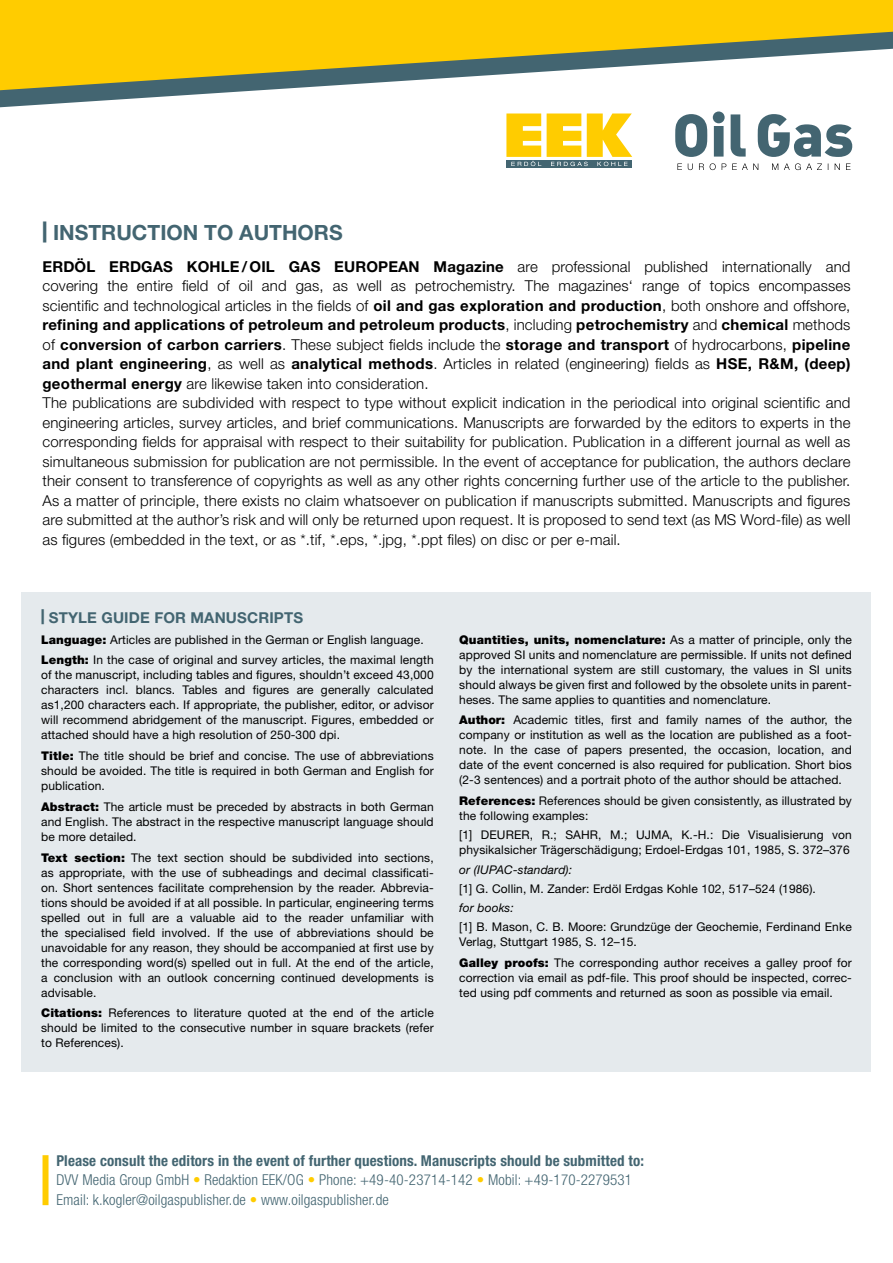
<style>
.page{position:relative;width:893px;height:1263px;background:#fff}
.page>*{position:absolute;margin:0;border:0;box-sizing:border-box;transform-origin:0 0}
.t1{font:700 21px "Helvetica Neue LT Std";color:#436571}
.t2{font:300 15px/19.5px "Helvetica Neue LT Std";letter-spacing:.01em;color:#000}
.t3{font:300 condensed 15px/19.5px "Helvetica Neue LT Std";letter-spacing:.01em;color:#436571}
.t4{font:700 15px "Helvetica Neue LT Std";letter-spacing:.01em;color:#000}
.t5{font:700 15px "Helvetica Neue LT Std";letter-spacing:.01em;color:#436571}
.t6{font:12px/15px "Helvetica Neue LT Std";letter-spacing:.01em;color:#000;text-align:justify}
.t7{font:italic 12px "Helvetica Neue LT Std";letter-spacing:.01em;color:#000}
.s1{font-weight:900}
.s2{font-weight:700}
.s3{color:#fc0}
</style>
<div class="page">
<div style="left:506px;top:160px;width:126px;height:7px;background:#436571"></div>
<svg style="left:506px;top:113px;width:126px;height:53px"></svg>
<svg style="left:675px;top:111px;width:177px;height:46px"></svg>
<svg style="left:677px;top:163px;width:173px;height:7px"></svg>
<div style="left:0;top:0;width:893px;height:32px;background:#fc0"></div>
<svg style="left:0;top:32px;width:893px;height:75px"></svg>
<div style="left:22px;top:592px;width:849px;height:479px;background:#e5eaed"></div>
<div style="left:43px;top:1155px;width:6px;height:50px;background:#fc0"></div>
<h1 class="t1" style="left:43px;top:219px;width:299px"><span class="s1">|</span> Instruction to Authors</h1>
<p class="t4" style="left:43px;top:257px;width:304px">ERDÖL ERDGAS KOHLE / OIL GAS EURO</p>
<p class="t4" style="left:378px;top:257px;width:21px">PEAN</p>
<p class="t2" style="left:43px;top:256px;width:810px;text-indent:391px"><span class="s2">Magazine</span> are professional published internationally and covering the entire field of oil and gas, as well as petrochemistry. The magazines‘ range of topics encompasses scientific and technological articles in the fields of <span class="s2">oil and gas exploration and production</span>, both onshore and offshore, <span class="s2">refining and applications of petroleum and petroleum products</span>, including <span class="s2">petrochemistry</span> and <span class="s2">chemical</span> methods of <span class="s2">conversion of carbon carriers</span>. These subject fields include the <span class="s2">storage and transport</span> of hydrocarbons, <span class="s2">pipeline and plant engineering</span>, as well as <span class="s2">analytical methods</span>. Articles in related (engineering) fields as <span class="s2">HSE, R&amp;M, (deep) geothermal energy</span> are likewise taken into consideration.<br>The publications are subdivided with respect to type without explicit indication in the periodical into original scientific and engineering articles, survey articles, and brief communications. Manuscripts are forwarded by the editors to experts in the corresponding fields for appraisal with respect to their suitability for publication. Publication in a different journal as well as simultaneous submission for publication are not permissible. In the event of acceptance for publication, the authors declare their consent to transference of copyrights as well as any other rights concerning further use of the article to the publisher.<br>As a matter of principle, there exists no claim whatsoever on publication if manuscripts submitted. Manuscripts and figures are submitted at the author’s risk and will only be returned upon request. It is proposed to send text (as MS Word-file) as well as figures (embedded in the text, or as *.tif, *.eps, *.jpg, *.ppt files) on disc or per e-mail.</p>
<p class="t5" style="left:41px;top:608px;width:262px"><span class="s1">|</span> Style guid e for manuscripts</p>
<p class="t6" style="left:41px;top:629px;width:394px;line-height:20.7px"><span class="s1">Language:</span> Articles are published in the German or English language.<br><span class="s1">Length:</span> In the case of original and survey articles, the maximal length</p>
<p class="t6" style="left:41px;top:667px;width:394px">of the manuscript, including tables and figures, shouldn’t exceed 43,000 characters incl. blancs. Tables and figures are generally calculated as1,200 characters each. If appropriate, the publisher, editor, or advisor will recommend abridgement of the manuscript. Figures, embedded or attached should have a high resolution of 250-300 dpi.</p>
<p class="t6" style="left:41px;top:748px;width:394px"><span class="s1">Title:</span> The title should be brief and concise. The use of abbreviations should be avoided. The title is required in both German and English for publication.</p>
<p class="t6" style="left:41px;top:799px;width:394px"><span class="s1">Abstract:</span> The article must be preceded by abstracts in both German and English. The abstract in the respective manuscript language should be more detailed.</p>
<p class="t6" style="left:41px;top:850px;width:394px"><span class="s1">Text section:</span> The text section should be subdivided into sections, as appropriate, with the use of subheadings and decimal classificati&shy;on. Short sentences facilitate comprehension by the reader. Abbrevia&shy;tions should be avoided if at all possible. In particular, engineering terms spelled out in full are a valuable aid to the reader unfamiliar with the specialised field involved. If the use of abbreviations should be unavoidable for any reason, they should be accompanied at first use by the corresponding word(s) spelled out in full. At the end of the article, a conclusion with an outlook concerning continued developments is advisable.</p>
<p class="t6" style="left:41px;top:1005px;width:394px"><span class="s1">Citations:</span> References to literature quoted at the end of the article should be limited to the consecutive number in square brackets (refer to References).</p>
<p class="t6" style="left:459px;top:631px;width:394px"><span class="s1">Quantities, units, nomenclature:</span> As a matter of principle, only the approved SI units and nomenclature are permissible. If units not defined by the international system are still customary, the values in SI units should always be given first and followed by the obsolete units in parent&shy;heses. The same applies to quantities and nomenclature.</p>
<p class="t6" style="left:459px;top:712px;width:394px"><span class="s1">Author:</span> Academic titles, first and family names of the author, the company or institution as well as the location are published as a foot&shy;note. In the case of papers presented, the occasion, location, and date of the event concerned is also required for publication. Short bios (2-3 sentences) and a portrait photo of the author should be attached.</p>
<p class="t6" style="left:459px;top:793px;width:394px"><span class="s1">References:</span> References should be given consistently, as illustrated by the following examples:</p>
<p class="t6" style="left:459px;top:827px;width:394px">[1] DEURER, R.; SAHR, M.; UJMA, K.-H.: Die Visualisierung von physikalsicher Trägerschädigung; Erdoel-Erdgas 101, 1985, S. 372–376</p>
<p class="t7" style="left:459px;top:862px;width:114px">or (IUPAC-standard):</p>
<p class="t6" style="left:459px;top:881px;width:358px">[1] G. Collin, M. Zander: Erdöl Erdgas Kohle 102, 517–524 (1986).</p>
<p class="t7" style="left:459px;top:900px;width:56px">for books:</p>
<p class="t6" style="left:459px;top:919px;width:394px">[1] B. Mason, C. B. Moore: Grundzüge der Geochemie, Ferdinand Enke<br>Verlag, Stuttgart 1985, S. 12–15.</p>
<p class="t6" style="left:459px;top:955px;width:394px"><span class="s1">Galley proofs:</span> The corresponding author receives a galley proof for correction via email as pdf-file. This proof should be inspected, correc&shy;ted using pdf comments and returned as soon as possible via email.</p>
<p class="t3" style="left:56px;top:1151px;width:589px"><span class="s2">Please consult the editors in the event of further questions. Manuscripts should be submitted to:<br></span>DVV Media Group GmbH <span class="s3">•</span> Redaktion EEK/OG <span class="s3">•</span> Phone: +49-40-23714-142 <span class="s3">•</span> Mobil: +49-170-2279531<br>Email: k.kogler@oilgaspublisher.de <span class="s3">•</span> www.oilgaspublisher.de</p>
</div>
